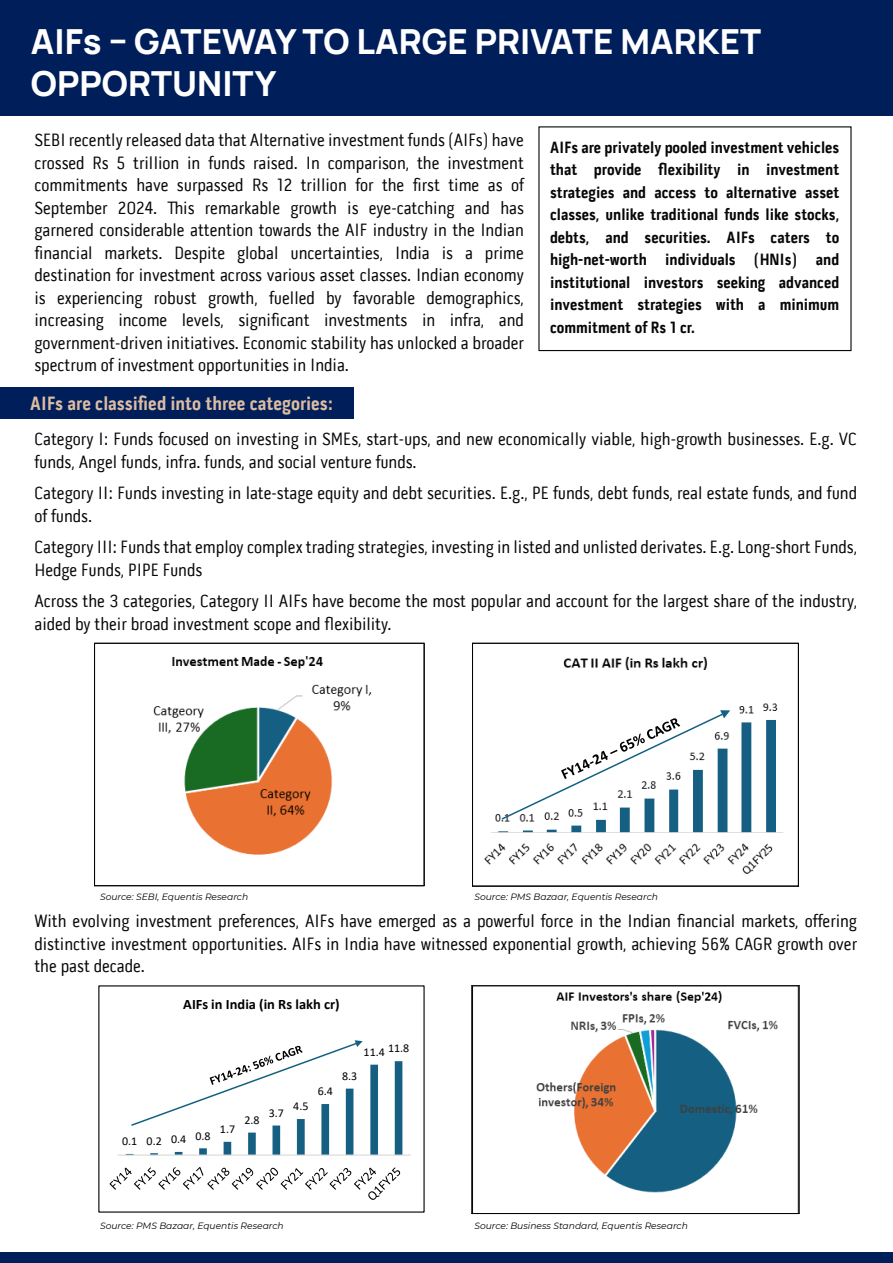
<style>
.page{position:relative;width:893px;height:1263px;background:#fff}
.page>*{position:absolute;margin:0;border:0;box-sizing:border-box;transform-origin:0 0}
.t1{font:800 34.5px/42px "Manrope";color:#fff}
.t2{font:700 19.5px "Pill Gothic 300 mg";color:#ddbda2}
.t3{font:18px/22.5px "Pill Gothic 300 mg";color:#070707}
.t4{font:700 16.5px/22.5px "Pill Gothic 300 mg";color:#070707;text-align:justify}
.t5{font:700 14.4px "Calibri";letter-spacing:.005em;color:#000}
.t6{font:12px "Calibri";color:#000}
.t7{font:italic 9.15px "Montserrat";color:#000}
</style>
<div class="page">
<div style="left:0;top:0;width:893px;height:116px;background:#001e5a"></div>
<div style="left:0;top:1253px;width:893px;height:10px;background:#001e5a"></div>
<div style="left:0;top:387px;width:354px;height:32px;background:#001e5a"></div>
<img style="left:153px;top:656px;width:219px;height:199px">
<img style="left:472px;top:656px;width:326px;height:231px">
<svg style="left:500px;top:669px;width:230px;height:152px"></svg>
<img style="left:536px;top:991px;width:242px;height:202px">
<hr style="left:117px;top:1154px;width:294px;height:2px;background:#d9d9d9">
<svg style="left:110px;top:1167px;width:290px;height:33px"></svg>
<svg style="left:126px;top:1040px;width:276px;height:115px"></svg>
<div style="left:472px;top:643px;width:327px;height:243px;border:1px solid #000"></div>
<div style="left:472px;top:985px;width:327px;height:229px;border:1px solid #000"></div>
<div style="left:94px;top:643px;width:330px;height:243px;border:1px solid #000"></div>
<h1 class="t1" style="left:31px;top:18px;width:732px">AIFs – GATEWAY TO LARGE PRIVATE MARKET<br>OPPORTUNITY</h1>
<p class="t3" style="left:34px;top:129px;width:491px;text-align:justify">SEBI recently released data that Alternative investment funds (AIFs) have crossed Rs 5 trillion in funds raised. In comparison, the investment commitments have surpassed Rs 12 trillion for the first time as of September 2024. This remarkable growth is eye-catching and has garnered considerable attention towards the AIF industry in the Indian financial markets. Despite global uncertainties, India is a prime destination for investment across various asset classes. Indian economy is experiencing robust growth, fuelled by favorable demographics, increasing income levels, significant investments in infra, and government-driven initiatives. Economic stability has unlocked a broader spectrum of investment opportunities in India.</p>
<p class="t4" style="left:550px;top:136px;width:291px">AIFs are privately pooled investment vehicles that provide flexibility in investment strategies and access to alternative asset classes, unlike traditional funds like stocks, debts, and securities. AIFs caters to high-net-worth individuals (HNIs) and institutional investors seeking advanced investment strategies with a minimum commitment of Rs 1 cr.</p>
<p class="t2" style="left:30px;top:391px;width:305px">AIFs are classified into three categories:</p>
<p class="t3" style="left:34px;top:428px;width:824px">Category I: Funds focused on investing in SMEs, start-ups, and new economically viable, high-growth businesses. E.g. VC funds, Angel funds, infra. funds, and social venture funds.</p>
<p class="t3" style="left:34px;top:482px;width:824px">Category II: Funds investing in late-stage equity and debt securities. E.g., PE funds, debt funds, real estate funds, and fund of funds.</p>
<p class="t3" style="left:34px;top:536px;width:824px">Category III: Funds that employ complex trading strategies, investing in listed and unlisted derivates. E.g. Long-short Funds,<br>Hedge Funds, PIPE Funds</p>
<p class="t3" style="left:34px;top:590px;width:824px">Across the 3 categories, Category II AIFs have become the most popular and account for the largest share of the industry, aided by their broad investment scope and flexibility.</p>
<p class="t7" style="left:100px;top:890px;width:150px">Source: SEBI, Equentis Research</p>
<p class="t7" style="left:474px;top:890px;width:185px">Source: PMS Bazaar, Equentis Research</p>
<p class="t3" style="left:34px;top:910px;width:824px;text-align:justify">With evolving investment preferences, AIFs have emerged as a powerful force in the Indian financial markets, offering distinctive investment opportunities. AIFs in India have witnessed exponential growth, achieving 56% CAGR growth over the past decade.</p>
<p class="t5" style="left:183px;top:994px;width:158px">AIFs in India (in Rs lakh cr)</p>
<p class="t6" style="left:122px;top:1131px;width:90px">0.1 0.2 0.4 0.8</p>
<p class="t6" style="left:220px;top:1121px;width:17px">1.7</p>
<p class="t6" style="left:244px;top:1111px;width:17px">2.8</p>
<p class="t6" style="left:269px;top:1104px;width:17px">3.7</p>
<p class="t6" style="left:293px;top:1098px;width:17px">4.5</p>
<p class="t6" style="left:318px;top:1083px;width:17px">6.4</p>
<p class="t6" style="left:342px;top:1067px;width:17px">8.3</p>
<p class="t6" style="left:364px;top:1042px;width:47px">11.4 11.8</p>
<p class="t7" style="left:100px;top:1219px;width:185px">Source: PMS Bazaar, Equentis Research</p>
<p class="t7" style="left:474px;top:1219px;width:215px">Source: Business Standard, Equentis Research</p>
</div>
